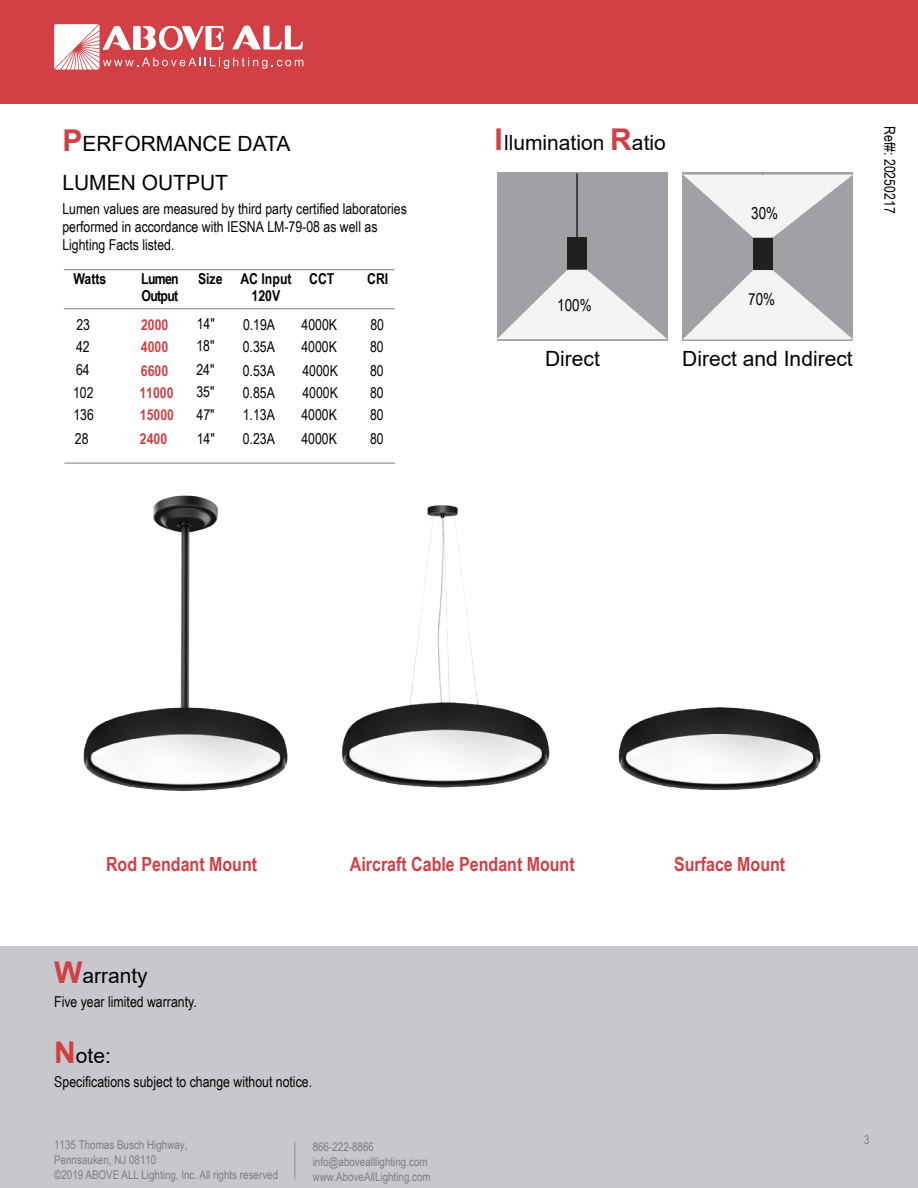
<style>
.page{position:relative;width:918px;height:1188px;background:#fff}
.page>*{position:absolute;margin:0;border:0;box-sizing:border-box;transform-origin:0 0}
.t1{font:21px/39.6px "Arial";color:#030303}
.t2{font:700 19.5px "Arial Narrow";color:#d23f45}
.t3{font:16.5px "Arial Narrow";color:#030303}
.t4{font:15px/22.5px "Arial Narrow";color:#030303}
.t5{font:700 15px/16.5px "Arial Narrow";color:#030303;text-align:center}
.t6{font:700 15px "Arial Narrow";color:#d23f45}
.t7{font:700 15px/16.5px "Arial Narrow";letter-spacing:-.05em;color:#030303}
.t8{font:12px/15px "Arial Narrow";color:#7e7c80}
.s1{font-weight:700;font-size:30px;color:#d23f45}
</style>
<div class="page">
<hr style="left:64px;top:308px;width:331px;height:1px;background:#7e7c80">
<hr style="left:64px;top:269px;width:331px;height:1px;background:#7e7c80">
<hr style="left:64px;top:463px;width:331px;height:1px;background:#7e7c80">
<div style="left:0;top:946px;width:918px;height:242px;background:#c7c8cc"></div>
<div style="left:0;top:0;width:918px;height:103px;background:#d23f45"></div>
<svg style="left:54px;top:24px;width:249px;height:46px"></svg>
<hr style="left:294px;top:1141px;width:1px;height:38px;background:#8e9097">
<img style="left:83px;top:495px;width:205px;height:296px">
<img style="left:342px;top:505px;width:208px;height:283px">
<img style="left:618px;top:707px;width:203px;height:84px">
<div style="left:497px;top:172px;width:170px;height:169px;background:#a0a1a4"></div>
<div style="left:567px;top:237px;width:20px;height:33px;background:#20201f"></div>
<hr style="left:576px;top:173px;width:2px;height:65px;background:#20201f">
<svg style="left:497px;top:270px;width:170px;height:69px"></svg>
<div style="left:683px;top:173px;width:170px;height:168px;background:#a0a1a4"></div>
<div style="left:753px;top:238px;width:20px;height:32px;background:#20201f"></div>
<hr style="left:762px;top:174px;width:2px;height:65px;background:#20201f">
<svg style="left:683px;top:270px;width:170px;height:69px"></svg>
<svg style="left:683px;top:175px;width:170px;height:63px"></svg>
<h1 class="t1" style="left:62px;top:123px;width:230px"><span class="s1">P</span>ERFORMANCE DATA<br>LUMEN OUTPUT</h1>
<p class="t4" style="left:62px;top:199px;width:346px;line-height:18px">Lumen values are measured by third party certified laboratories performed in accordance with IESNA LM-79-08 as well as<br>Lighting Facts listed.</p>
<p class="t5" style="left:73px;top:270px;width:35px">Watts</p>
<p class="t7" style="left:141px;top:270px;width:39px">Lumen<br>Output</p>
<p class="t5" style="left:240px;top:270px;width:53px">AC Input<br>120V</p>
<p class="t5" style="left:198px;top:269px;width:26px">Size</p>
<p class="t5" style="left:367px;top:270px;width:23px">CRI</p>
<p class="t5" style="left:309px;top:270px;width:27px">CCT</p>
<p class="t4" style="left:302px;top:312px;width:37px">4000K</p>
<p class="t4" style="left:76px;top:312px;width:15px">23</p>
<p class="t6" style="left:141px;top:313px;width:29px">2000</p>
<p class="t4" style="left:197px;top:312px;width:20px">14"</p>
<p class="t4" style="left:243px;top:312px;width:34px">0.19A</p>
<p class="t4" style="left:370px;top:312px;width:15px">80</p>
<p class="t4" style="left:76px;top:334px;width:15px">42</p>
<p class="t6" style="left:141px;top:335px;width:29px">4000</p>
<p class="t4" style="left:196px;top:334px;width:20px">18"</p>
<p class="t4" style="left:243px;top:334px;width:34px">0.35A</p>
<p class="t4" style="left:301px;top:334px;width:37px">4000K</p>
<p class="t4" style="left:370px;top:334px;width:15px">80</p>
<p class="t4" style="left:76px;top:357px;width:15px">64</p>
<p class="t6" style="left:141px;top:359px;width:29px">6600</p>
<p class="t6" style="left:140px;top:403px;width:36px">15000</p>
<p class="t4" style="left:196px;top:358px;width:20px">24"</p>
<p class="t4" style="left:243px;top:359px;width:34px">0.53A</p>
<p class="t4" style="left:302px;top:359px;width:37px">4000K</p>
<p class="t4" style="left:370px;top:359px;width:15px">80</p>
<p class="t4" style="left:196px;top:380px;width:20px;line-height:23.1px">35"<br>47"</p>
<p class="t4" style="left:243px;top:380px;width:34px">0.85A<br>1.13A</p>
<p class="t4" style="left:301px;top:380px;width:38px">4000K<br>4000K</p>
<p class="t4" style="left:73px;top:380px;width:22px">102<br>136</p>
<p class="t6" style="left:139px;top:381px;width:36px">11000</p>
<p class="t4" style="left:370px;top:380px;width:15px">80<br>80</p>
<p class="t4" style="left:75px;top:426px;width:15px">28</p>
<p class="t6" style="left:140px;top:427px;width:29px">2400</p>
<p class="t4" style="left:197px;top:426px;width:20px">14"</p>
<p class="t4" style="left:243px;top:426px;width:34px">0.23A</p>
<p class="t4" style="left:301px;top:426px;width:37px">4000K</p>
<p class="t4" style="left:370px;top:426px;width:15px">80</p>
<h1 class="t1" style="left:495px;top:123px;width:173px"><span class="s1">I</span>llumination <span class="s1">R</span>atio</h1>
<p class="t3" style="left:557px;top:293px;width:36px">100%</p>
<p class="t3" style="left:751px;top:201px;width:29px">30%</p>
<p class="t3" style="left:748px;top:287px;width:29px">70%</p>
<h1 class="t1" style="left:545px;top:339px;width:56px">Direct</h1>
<h1 class="t1" style="left:682px;top:339px;width:172px">Direct and Indirect</h1>
<p class="t4" style="left:902px;top:126px;width:89px;rotate:90deg">Ref#: 20250217</p>
<h2 class="t2" style="left:106px;top:849px;width:153px">Rod Pendant Mount</h2>
<h2 class="t2" style="left:350px;top:849px;width:226px">Aircraft Cable Pendant Mount</h2>
<h2 class="t2" style="left:674px;top:849px;width:113px">Surface Mount</h2>
<h1 class="t1" style="left:54px;top:955px;width:95px"><span class="s1">W</span>arranty</h1>
<p class="t4" style="left:54px;top:990px;width:144px">Five year limited warranty.</p>
<h1 class="t1" style="left:54px;top:1035px;width:58px"><span class="s1">N</span>ote:</h1>
<p class="t4" style="left:54px;top:1070px;width:259px">Specifications subject to change without notice.</p>
<p class="t8" style="left:54px;top:1137px;width:135px;line-height:14.4px">1135 Thomas Busch Highway,<br>Pennsauken, NJ 08110</p>
<p class="t8" style="left:54px;top:1167px;width:226px">©2019 ABOVE ALL Lighting, Inc. All rights reserved</p>
<p class="t8" style="left:313px;top:1139px;width:120px">866-222-8866 info@abovealllighting.com www.AboveAllLighting.com</p>
<p class="t8" style="left:864px;top:1132px;width:7px">3</p>
</div>
